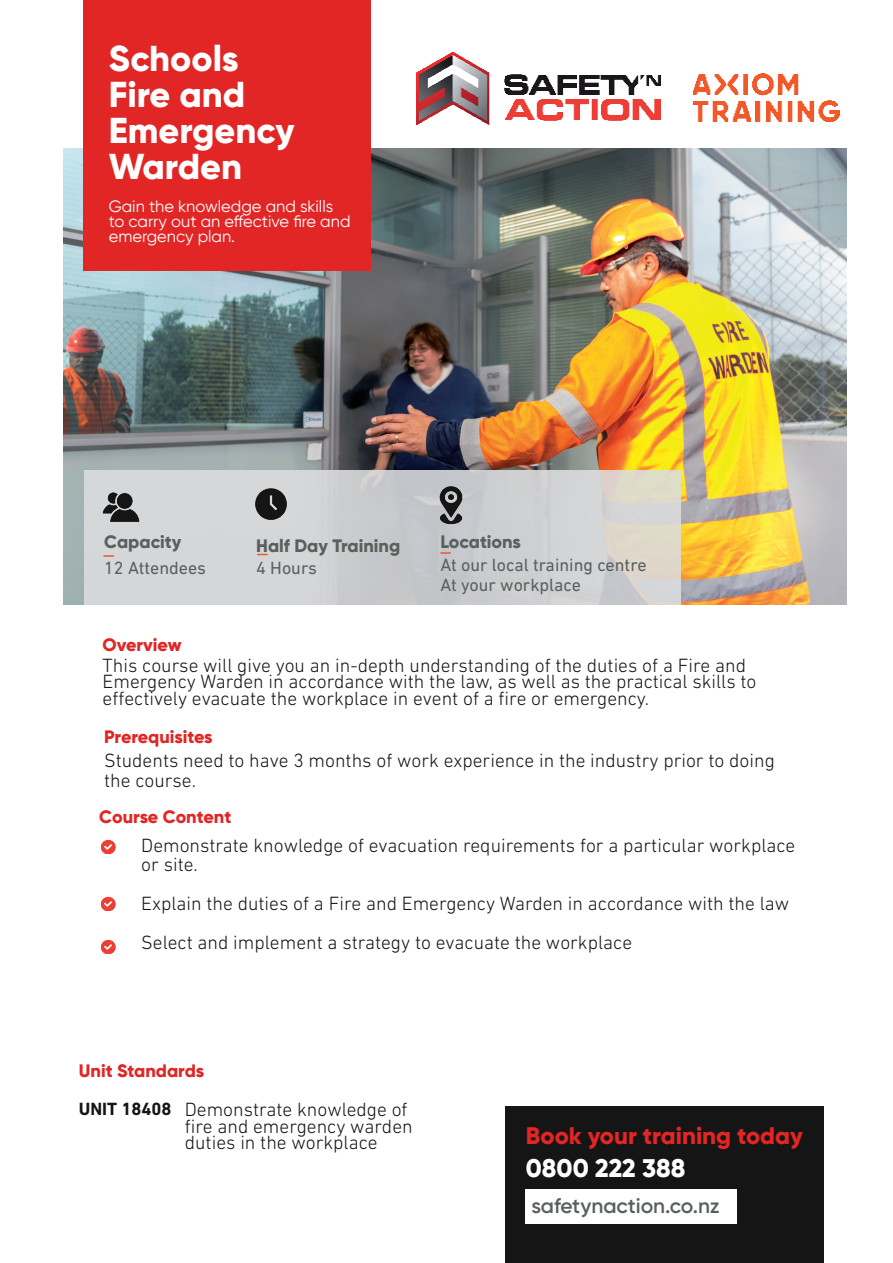
<style>
.page{position:relative;width:893px;height:1263px;background:#fff}
.page>*{position:absolute;margin:0;border:0;box-sizing:border-box;transform-origin:0 0}
.t1{font:800 36px/36px "Gilroy";color:#fff}
.t2{font:800 25.5px "Gilroy";color:#fff}
.t3{font:800 24px "Gilroy";color:#e22525}
.t4{font:600 21px "Gilroy";color:#5a605e}
.t5{font:300 19.5px/16.5px "DIN Next LT Pro";color:#161516}
.t6{font:18px/19.2px "DIN Next LT Pro";color:#5a605e}
.t7{font:800 18px "Gilroy";color:#e22525}
.t8{font:800 18px "Gilroy";color:#5a605e}
.t9{font:16.5px/15px "Gilroy";color:#fff}
.s1{font-weight:700;font-size:18px}
</style>
<div class="page">
<div style="left:505px;top:1106px;width:318px;height:157px;background:#161516"></div>
<img style="left:64px;top:149px;width:782px;height:456px">
<svg style="left:84px;top:471px;width:596px;height:10px;background:#d1d2d2"></svg>
<img style="left:84px;top:481px;width:596px;height:124px">
<div style="left:84px;top:0;width:287px;height:270px;background:#e22525"></div>
<img style="left:428px;top:484px;width:45px;height:43px">
<div style="left:526px;top:1189px;width:211px;height:34px;background:#fff"></div>
<img style="left:416px;top:52px;width:424px;height:72px">
<img style="left:254px;top:488px;width:34px;height:33px">
<img style="left:98px;top:484px;width:45px;height:45px">
<img style="left:101px;top:840px;width:15px;height:14px">
<img style="left:101px;top:896px;width:15px;height:15px">
<img style="left:101px;top:939px;width:15px;height:15px">
<svg style="left:104px;top:555px;width:10px;height:2px"></svg>
<svg style="left:440px;top:552px;width:11px;height:2px"></svg>
<h1 class="t1" style="left:109px;top:40px;width:187px">Schools<br>Fire and<br>Emergency<br>Warden</h1>
<p class="t9" style="left:109px;top:198px;width:243px">Gain the knowledge and skills to carry out an effective fire and emergency plan.</p>
<p class="t8" style="left:104px;top:530px;width:79px">Capacity</p>
<p class="t6" style="left:104px;top:558px;width:103px">12 Attendees</p>
<p class="t8" style="left:256px;top:534px;width:146px">Half Day Training</p>
<p class="t6" style="left:256px;top:558px;width:62px">4 Hours</p>
<p class="t8" style="left:440px;top:530px;width:82px">Locations</p>
<p class="t6" style="left:440px;top:555px;width:208px">At our local training centre<br>At your workplace</p>
<p class="t7" style="left:103px;top:633px;width:80px">Overview</p>
<p class="t5" style="left:103px;top:657px;width:655px">This course will give you an in-depth understanding of the duties of a Fire and<br>Emergency Warden in accordance with the law, as well as the practical skills to effectively evacuate the workplace in event of a fire or emergency.</p>
<p class="t7" style="left:104px;top:726px;width:110px">Prerequisites</p>
<p class="t5" style="left:104px;top:751px;width:672px;line-height:19.5px">Students need to have 3 months of work experience in the industry prior to doing the course.</p>
<p class="t7" style="left:99px;top:805px;width:134px">Course Content</p>
<p class="t5" style="left:141px;top:835px;width:656px;line-height:19.5px">Demonstrate knowledge of evacuation requirements for a particular workplace or site.</p>
<p class="t5" style="left:141px;top:884px;width:649px;line-height:39px">Explain the duties of a Fire and Emergency Warden in accordance with the law<br>Select and implement a strategy to evacuate the workplace</p>
<p class="t7" style="left:79px;top:1059px;width:127px">Unit Standards</p>
<p class="t5" style="left:185px;top:1101px;width:229px;text-indent:-106px"><span class="s1">UNIT 18408</span> Demonstrate knowledge of fire and emergency warden duties in the workplace</p>
<p class="t3" style="left:526px;top:1120px;width:278px">Book your training today</p>
<h2 class="t2" style="left:526px;top:1152px;width:161px">0800 222 388</h2>
<p class="t4" style="left:531px;top:1193px;width:190px">safetynaction.co.nz</p>
</div>
